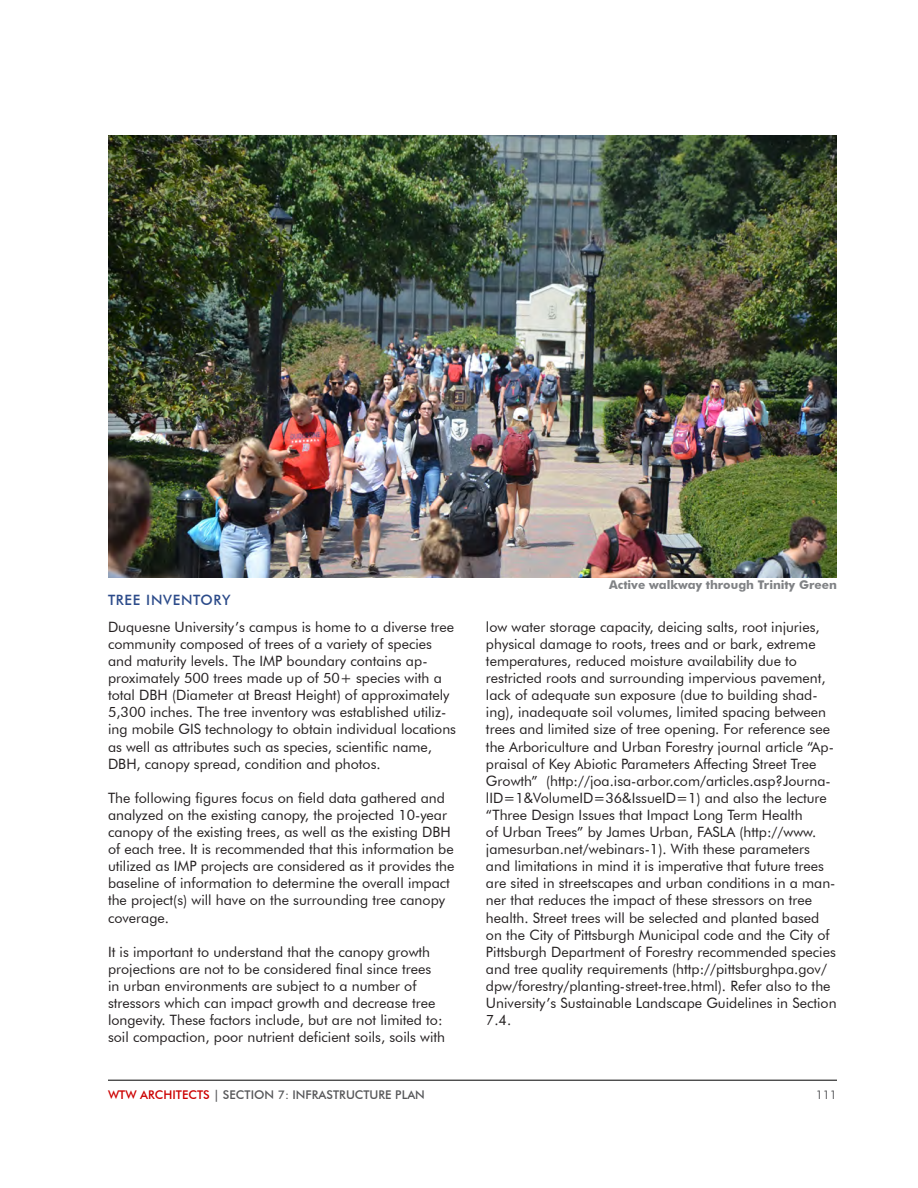
<style>
.page{position:relative;width:918px;height:1188px;background:#fff}
.page>*{position:absolute;margin:0;border:0;box-sizing:border-box;transform-origin:0 0}
.t1{font:14.25px/17.1px "Futura BT";color:#231f20}
.Section_Heading{font:500 14.25px "Futura BT";letter-spacing:.05em;color:#2c4b8a}
.t2{font:500 12px "Futura BT";color:#57585a}
.Caption_R{font:700 12px "Futura BT";color:#808285}
.t3{font:12px "Futura BT";color:#57585a}
.s1{color:#c00}
</style>
<div class="page">
<hr style="left:108px;top:1080px;width:729px;height:1px;background:#000">
<img style="left:108px;top:135px;width:729px;height:442px">
<p class="Section_Heading" style="left:108px;top:591px;width:124px">TREE INVENTORY</p>
<p class="t1" style="left:108px;top:618px;width:350px">Duquesne University’s campus is home to a diverse tree community composed of trees of a variety of species and maturity levels. The IMP boundary contains ap&shy;proximately 500 trees made up of 50+ species with a total DBH (Diameter at Breast Height) of approximately 5,300 inches. The tree inventory was established utiliz&shy;ing mobile GIS technology to obtain individual locations as well as attributes such as species, scientific name, DBH, canopy spread, condition and photos.</p>
<p class="t1" style="left:108px;top:789px;width:348px">The following figures focus on field data gathered and analyzed on the existing canopy, the projected 10-year canopy of the existing trees, as well as the existing DBH of each tree. It is recommended that this information be utilized as IMP projects are considered as it provides the baseline of information to determine the overall impact the project(s) will have on the surrounding tree canopy coverage.</p>
<p class="t1" style="left:108px;top:943px;width:339px">It is important to understand that the canopy growth projections are not to be considered final since trees in urban environments are subject to a number of stressors which can impact growth and decrease tree longevity. These factors include, but are not limited to: soil compaction, poor nutrient deficient soils, soils with</p>
<p class="Caption_R" style="left:609px;top:578px;width:229px">Active walkway through Trinity Green</p>
<p class="t1" style="left:486px;top:618px;width:352px">low water storage capacity, deicing salts, root injuries, physical damage to roots, trees and or bark, extreme temperatures, reduced moisture availability due to restricted roots and surrounding impervious pavement, lack of adequate sun exposure (due to building shad&shy;ing), inadequate soil volumes, limited spacing between trees and limited size of tree opening. For reference see the Arboriculture and Urban Forestry journal article “Ap&shy;praisal of Key Abiotic Parameters Affecting Street Tree Growth” (http://joa.isa-arbor.com/articles.asp?Journa&shy;lID=1&amp;VolumeID=36&amp;IssueID=1) and also the lecture “Three Design Issues that Impact Long Term Health<br>of Urban Trees” by James Urban, FASLA (http://www. jamesurban.net/webinars-1). With these parameters and limitations in mind it is imperative that future trees are sited in streetscapes and urban conditions in a man&shy;ner that reduces the impact of these stressors on tree health. Street trees will be selected and planted based on the City of Pittsburgh Municipal code and the City of Pittsburgh Department of Forestry recommended species and tree quality requirements (http://pittsburghpa.gov/ dpw/forestry/planting-street-tree.html). Refer also to the University’s Sustainable Landscape Guidelines in Section 7.4.</p>
<p class="t2" style="left:108px;top:1087px;width:318px"><span class="s1">WTW ARCHITECTS</span> | SECTION 7: INFRASTRUCTURE PLAN</p>
<p class="t3" style="left:816px;top:1087px;width:23px">111</p>
</div>
